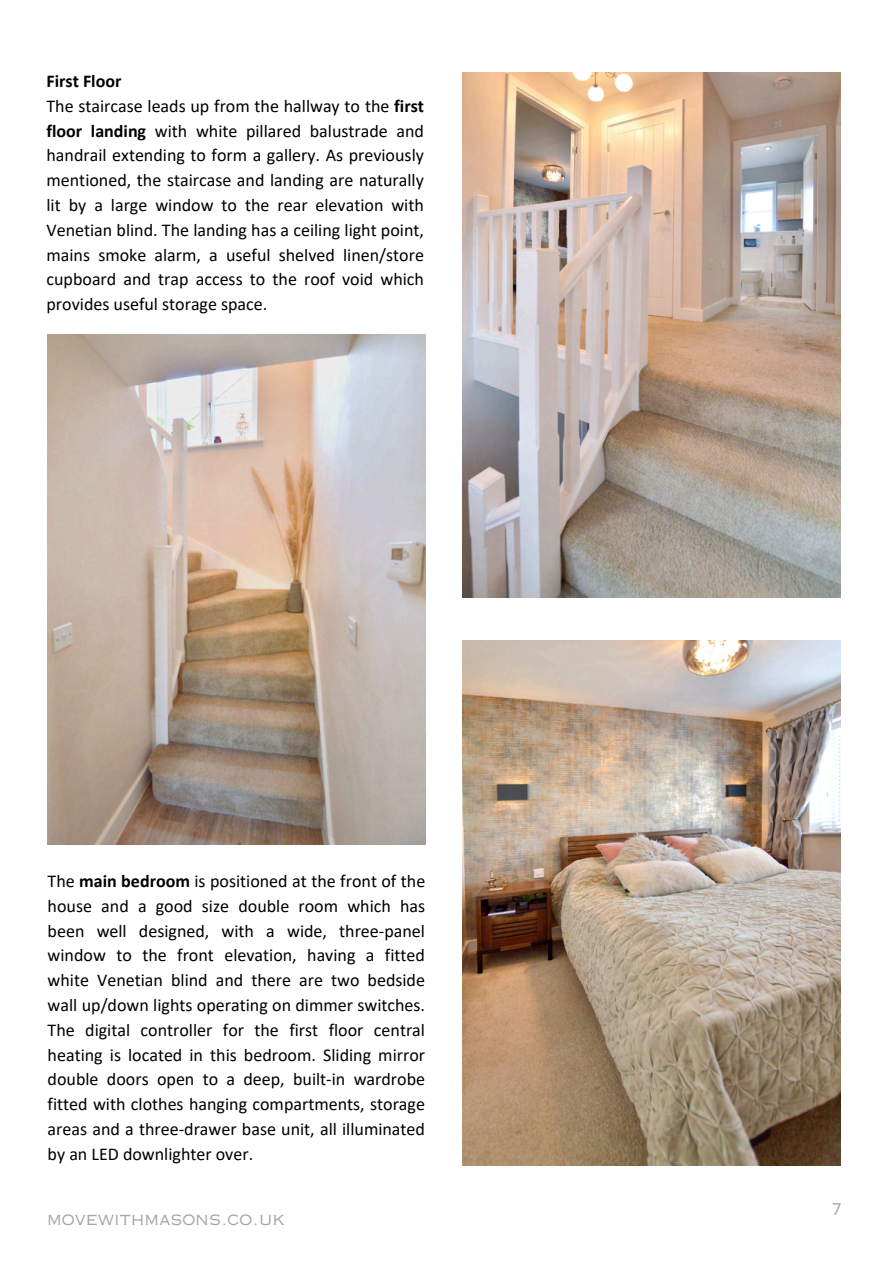
<style>
.page{position:relative;width:894px;height:1264px;background:#fff}
.page>*{position:absolute;margin:0;border:0;box-sizing:border-box;transform-origin:0 0}
.t1{font:18px/24.8px "Calibri";color:#000}
.t2{font:16.5px "Copperplate Gothic LT Pro 32 AB";color:#a6a6a5}
.t3{font:16.5px "Noto Sans";color:#a6a6a5}
.s1{font-weight:700}
</style>
<div class="page">
<img style="left:462px;top:72px;width:378px;height:525px">
<img style="left:47px;top:334px;width:378px;height:510px">
<img style="left:462px;top:640px;width:378px;height:525px">
<p class="t1" style="left:46px;top:70px;width:379px"><span class="s1">First Floor<br></span>The staircase leads up from the hallway to the <span class="s1">first floor landing</span> with white pillared balustrade and handrail extending to form a gallery. As previously mentioned, the staircase and landing are naturally lit by a large window to the rear elevation with Venetian blind. The landing has a ceiling light point, mains smoke alarm, a useful shelved linen/store cupboard and trap access to the roof void which provides useful storage space.</p>
<p class="t1" style="left:48px;top:870px;width:379px;text-align:justify">The <span class="s1">main bedroom</span> is positioned at the front of the house and a good size double room which has been well designed, with a wide, three-panel window to the front elevation, having a fitted white Venetian blind and there are two bedside wall up/down lights operating on dimmer switches.<br>The digital controller for the first floor central heating is located in this bedroom. Sliding mirror double doors open to a deep, built-in wardrobe fitted with clothes hanging compartments, storage areas and a three-drawer base unit, all illuminated by an LED downlighter over.</p>
<p class="t2" style="left:47px;top:1212px;width:239px">MOVEWITHMASONS.CO.UK</p>
<p class="t3" style="left:831px;top:1197px;width:11px">7</p>
</div>
